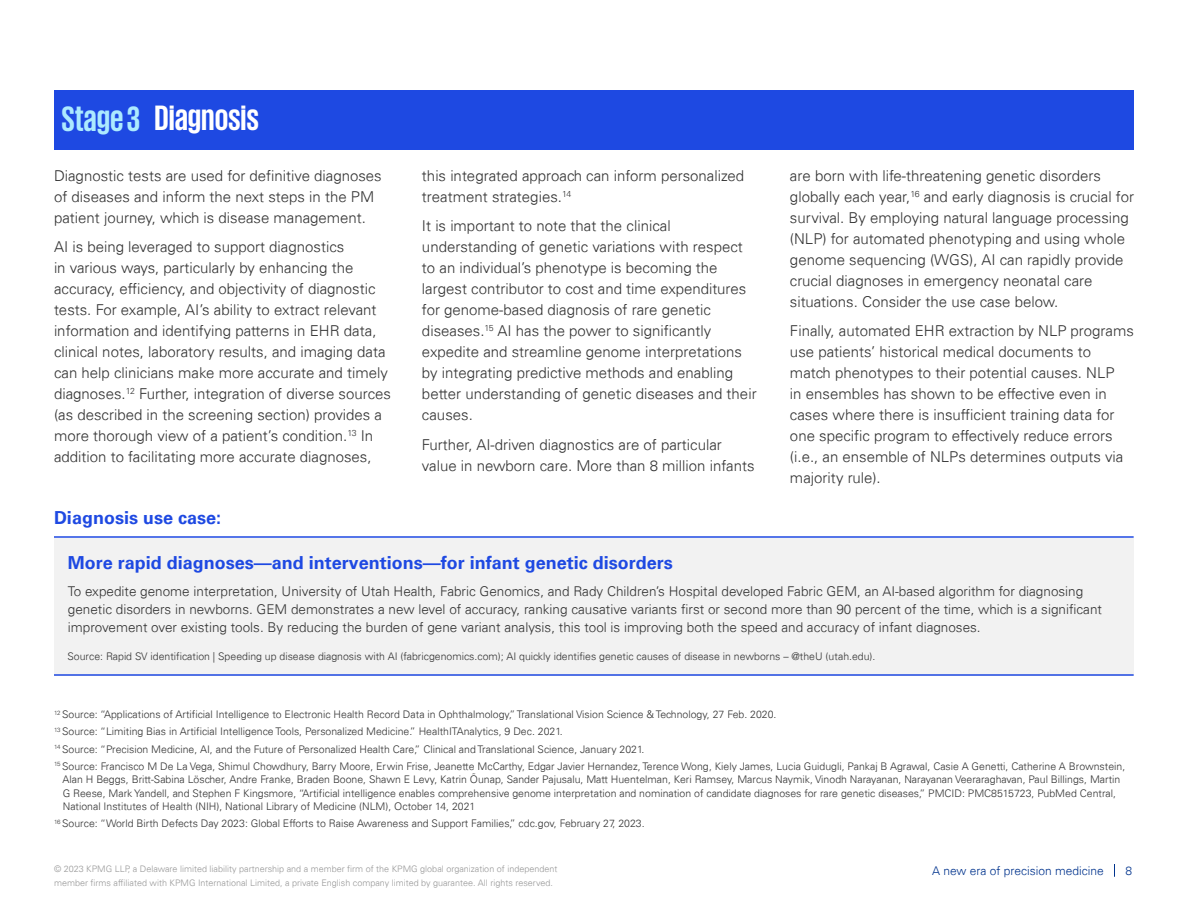
<style>
.page{position:relative;width:1188px;height:918px;background:#fff}
.page>*{position:absolute;margin:0;border:0;box-sizing:border-box;transform-origin:0 0}
.t1{font:700 36px "KPMG";color:#fff}
.t2{font:700 18px "Univers";color:#1e49e2}
.t3{font:300 15px/21px "Univers 45";color:#333}
.t4{font:300 13.5px/18px "Univers 45";color:#333}
.t5{font:300 12px "Univers 45";color:#00338d}
.t6{font:300 10.5px/17.1px "Univers 45";color:#333}
.t7{font:300 9px "Univers 45";color:#989898}
.s1{color:#aceaff}
</style>
<div class="page">
<div style="left:54px;top:90px;width:1080px;height:60px;background:#1e49e2"></div>
<div style="left:54px;top:538px;width:1080px;height:138px;background:#f2f2f2"></div>
<hr style="left:54px;top:536px;width:1080px;height:2px;background:#1e49e2">
<hr style="left:54px;top:674px;width:1080px;height:2px;background:#1e49e2">
<svg style="left:1114px;top:864px;width:1px;height:13px"></svg>
<h1 class="t1" style="left:62px;top:100px;width:199px"><span class="s1">Stage 3</span> Diagnosis</h1>
<p class="t3" style="left:54px;top:165px;width:329px">Diagnostic tests are used for definitive diagnoses of diseases and inform the next steps in the PM patient journey, which is disease management.</p>
<p class="t3" style="left:54px;top:237px;width:339px">AI is being leveraged to support diagnostics<br>in various ways, particularly by enhancing the accuracy, efficiency, and objectivity of diagnostic tests. For example, AI’s ability to extract relevant information and identifying patterns in EHR data, clinical notes, laboratory results, and imaging data can help clinicians make more accurate and timely diagnoses.<sup>12</sup> Further, integration of diverse sources (as described in the screening section) provides a more thorough view of a patient’s condition.<sup>13</sup> In addition to facilitating more accurate diagnoses,</p>
<p class="t3" style="left:422px;top:165px;width:324px">this integrated approach can inform personalized treatment strategies.<sup>14</sup></p>
<p class="t3" style="left:422px;top:216px;width:336px">It is important to note that the clinical understanding of genetic variations with respect to an individual’s phenotype is becoming the largest contributor to cost and time expenditures for genome-based diagnosis of rare genetic diseases.<sup>15</sup> AI has the power to significantly expedite and streamline genome interpretations by integrating predictive methods and enabling better understanding of genetic diseases and their causes.</p>
<p class="t3" style="left:422px;top:434px;width:334px">Further, AI-driven diagnostics are of particular value in newborn care. More than 8 million infants</p>
<p class="t3" style="left:790px;top:165px;width:346px">are born with life-threatening genetic disorders globally each year,<sup>16</sup> and early diagnosis is crucial for survival. By employing natural language processing (NLP) for automated phenotyping and using whole genome sequencing (WGS), AI can rapidly provide crucial diagnoses in emergency neonatal care situations. Consider the use case below.</p>
<p class="t3" style="left:790px;top:321px;width:345px">Finally, automated EHR extraction by NLP programs use patients’ historical medical documents to match phenotypes to their potential causes. NLP<br>in ensembles has shown to be effective even in cases where there is insufficient training data for one specific program to effectively reduce errors (i.e., an ensemble of NLPs determines outputs via majority rule).</p>
<p class="t2" style="left:54px;top:507px;width:169px">Diagnosis use case:</p>
<p class="t2" style="left:68px;top:552px;width:607px">More rapid diagnoses—and interventions—for infant genetic disorders</p>
<p class="t4" style="left:68px;top:582px;width:1036px">To expedite genome interpretation, University of Utah Health, Fabric Genomics, and Rady Children’s Hospital developed Fabric GEM, an AI-based algorithm for diagnosing genetic disorders in newborns. GEM demonstrates a new level of accuracy, ranking causative variants first or second more than 90 percent of the time, which is a significant improvement over existing tools. By reducing the burden of gene variant analysis, this tool is improving both the speed and accuracy of infant diagnoses.</p>
<p class="t6" style="left:68px;top:648px;width:809px">Source: Rapid SV identification | Speeding up disease diagnosis with AI (fabricgenomics.com); AI quickly identifies genetic causes of disease in newborns – @theU (utah.edu).</p>
<p class="t6" style="left:54px;top:706px;width:1073px"><sup>12</sup> Source: “Applications of Artificial Intelligence to Electronic Health Record Data in Ophthalmology,” Translational Vision Science &amp; Technology, 27 Feb. 2020.<br><sup>13</sup> Source: “Limiting Bias in Artificial Intelligence Tools, Personalized Medicine.” HealthITAnalytics, 9 Dec. 2021.<br><sup>14</sup> Source: “Precision Medicine, AI, and the Future of Personalized Health Care,” Clinical and Translational Science, January 2021.<br><sup>15</sup> Source: Francisco M De La Vega, Shimul Chowdhury, Barry Moore, Erwin Frise, Jeanette McCarthy, Edgar Javier Hernandez, Terence Wong, Kiely James, Lucia Guidugli, Pankaj B Agrawal, Casie A Genetti, Catherine A Brownstein,</p>
<p class="t6" style="left:62px;top:773px;width:1059px;line-height:13.5px">Alan H Beggs, Britt-Sabina Löscher, Andre Franke, Braden Boone, Shawn E Levy, Katrin Õunap, Sander Pajusalu, Matt Huentelman, Keri Ramsey, Marcus Naymik, Vinodh Narayanan, Narayanan Veeraraghavan, Paul Billings, Martin<br>G Reese, Mark Yandell, and Stephen F Kingsmore, “Artificial intelligence enables comprehensive genome interpretation and nomination of candidate diagnoses for rare genetic diseases,” PMCID: PMC8515723, PubMed Central,<br>National Institutes of Health (NIH), National Library of Medicine (NLM), October 14, 2021</p>
<p class="t6" style="left:54px;top:815px;width:592px"><sup>16</sup> Source: “World Birth Defects Day 2023: Global Efforts to Raise Awareness and Support Families,” cdc.gov, February 27, 2023.</p>
<p class="t7" style="left:54px;top:864px;width:505px">© 2023 KPMG LLP, a Delaware limited liability partnership and a member firm of the KPMG global organization of independent</p>
<p class="t5" style="left:1125px;top:863px;width:8px">8</p>
<p class="t7" style="left:54px;top:877px;width:501px">member firms affiliated with KPMG International Limited, a private English company limited by guarantee. All rights reserved.</p>
<p class="t5" style="left:932px;top:863px;width:173px">A new era of precision medicine</p>
</div>
